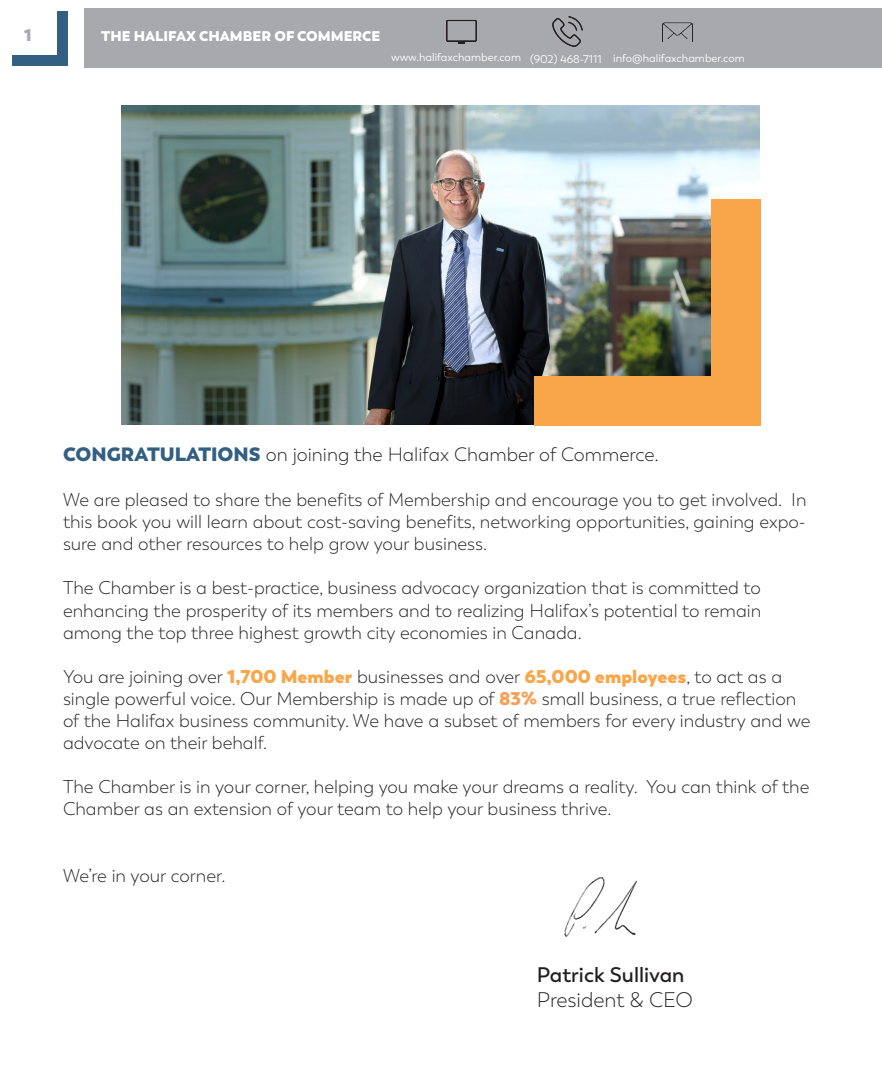
<style>
.page{position:relative;width:882px;height:1071px;background:#fff}
.page>*{position:absolute;margin:0;border:0;box-sizing:border-box;transform-origin:0 0}
.t1{font:600 21px "Trenda";color:#231f20}
.t2{font:300 21px "Trenda";color:#231f20}
.t3{font:300 19.25px "Trenda";color:#231f20}
.t4{font:300 18.38px/22.1px "Trenda";color:#231f20}
.t5{font:800 16.8px "Trenda";color:#a8a9ad}
.t6{font:800 14px "Trenda";color:#fff}
.t7{font:11.2px "Trenda";color:#fff}
.s1{font-weight:800;color:#325f82}
.s2{font-weight:800;color:#f9a64a}
.s3{font-weight:800;color:#f8a058}
</style>
<div class="page">
<img style="left:121px;top:106px;width:639px;height:319px">
<div style="left:84px;top:9px;width:798px;height:59px;background:#a8a9ad"></div>
<div style="left:57px;top:11px;width:10px;height:54px;background:#325f82"></div>
<div style="left:13px;top:55px;width:54px;height:10px;background:#325f82"></div>
<div style="left:534px;top:376px;width:227px;height:50px;background:#f9a64a"></div>
<div style="left:711px;top:199px;width:50px;height:227px;background:#f9a64a"></div>
<img style="left:446px;top:19px;width:30px;height:24px">
<img style="left:663px;top:22px;width:30px;height:19px">
<img style="left:552px;top:17px;width:30px;height:30px">
<img style="left:564px;top:877px;width:73px;height:60px">
<p class="t5" style="left:24px;top:24px;width:9px">1</p>
<p class="t6" style="left:101px;top:27px;width:281px">THE HALIFAX CHAMBER OF COMMERCE</p>
<p class="t7" style="left:391px;top:51px;width:131px">www.halifaxchamber.com</p>
<p class="t7" style="left:530px;top:52px;width:73px">(902) 468-7111</p>
<p class="t7" style="left:613px;top:51px;width:133px">info@halifaxchamber.com</p>
<p class="t3" style="left:63px;top:444px;width:597px"><span class="s1">CONGRATULATIONS</span> on joining the Halifax Chamber of Commerce.</p>
<p class="t4" style="left:63px;top:489px;width:745px;text-align:justify">We are pleased to share the benefits of Membership and encourage you to get involved. In this book you will learn about cost-saving benefits, networking opportunities, gaining expo&shy;sure and other resources to help grow your business.</p>
<p class="t4" style="left:63px;top:577px;width:699px">The Chamber is a best-practice, business advocacy organization that is committed to</p>
<p class="t4" style="left:63px;top:599px;width:700px">enhancing the prosperity of its members and to realizing Halifax’s potential to remain among the top three highest growth city economies in Canada.</p>
<p class="t4" style="left:63px;top:666px;width:749px">You are joining over <span class="s2">1,700 Member</span> businesses and over <span class="s2">65,000 employees</span>, to act as a single powerful voice. Our Membership is made up of <span class="s3">83%</span> small business, a true reflection of the Halifax business community. We have a subset of members for every industry and we advocate on their behalf.</p>
<p class="t4" style="left:63px;top:776px;width:748px">The Chamber is in your corner, helping you make your dreams a reality. You can think of the<br>Chamber as an extension of your team to help your business thrive.</p>
<p class="t4" style="left:63px;top:865px;width:164px">We’re in your corner.</p>
<p class="t1" style="left:537px;top:962px;width:149px">Patrick Sullivan</p>
<p class="t2" style="left:537px;top:988px;width:158px">President &amp; CEO</p>
</div>
